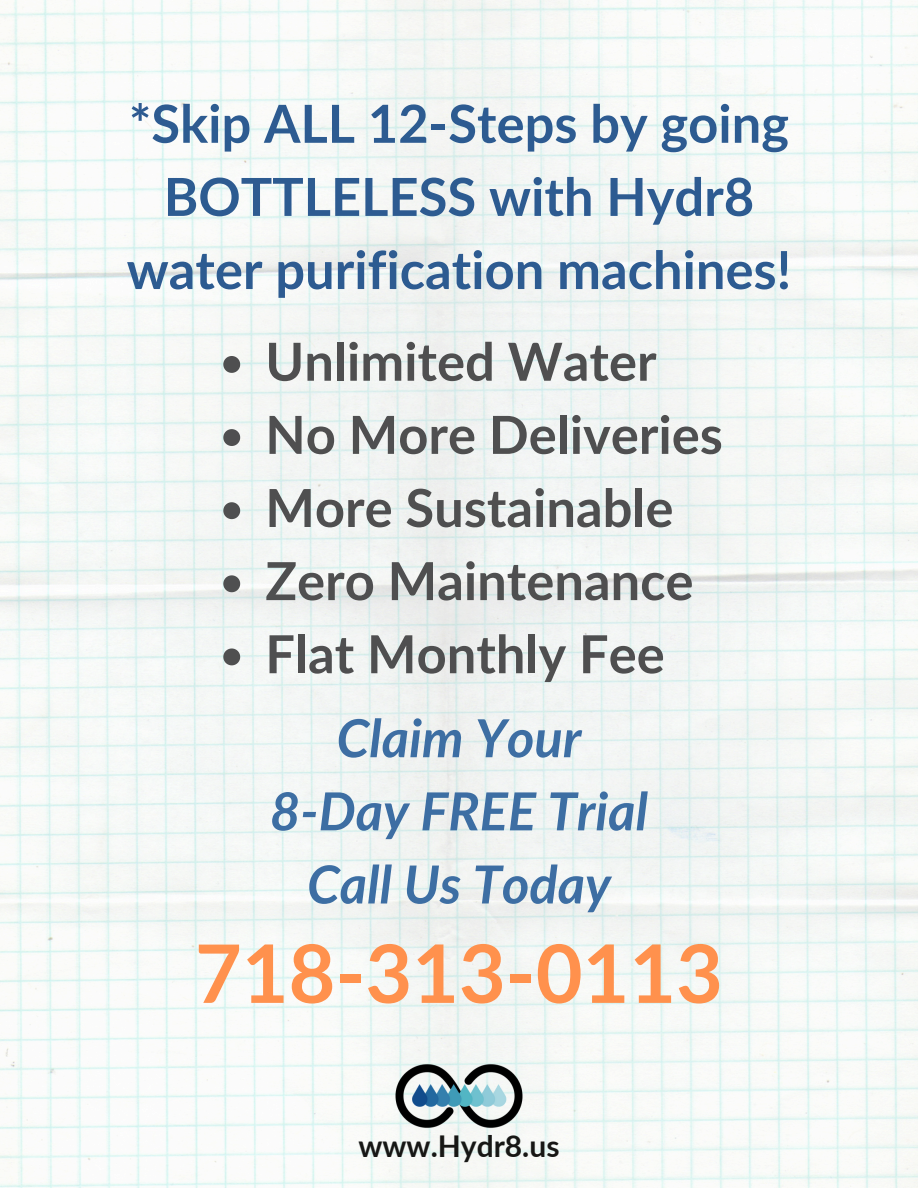
<style>
.page{position:relative;width:918px;height:1188px;background:#fff}
.page>*{position:absolute;margin:0;border:0;box-sizing:border-box;transform-origin:0 0}
.t1{font:700 80.7px "Lato";color:#ff914d}
.t2{font:700 52.5px "Lato";color:#4f4f50}
.t3{font:700 52.5px/73.2px "Lato";color:#2d5b91;text-align:center}
.t4{font:italic 700 52.5px/73.2px "Lato";color:#3d6ea3;text-align:center}
.t5{font:700 30px "Lato";color:#171715}
</style>
<div class="page">
<img style="left:0;top:0;width:918px;height:1188px">
<img style="left:394px;top:1031px;width:130px;height:130px">
<svg style="left:223px;top:356px;width:17px;height:17px"></svg>
<svg style="left:223px;top:429px;width:17px;height:17px"></svg>
<svg style="left:223px;top:502px;width:17px;height:17px"></svg>
<svg style="left:223px;top:575px;width:17px;height:17px"></svg>
<svg style="left:223px;top:648px;width:17px;height:17px"></svg>
<p class="t3" style="left:127px;top:86px;width:666px">*Skip ALL 12-Steps by going<br>BOTTLELESS with Hydr8 water purification machines!</p>
<p class="t2" style="left:265px;top:329px;width:393px">Unlimited Water</p>
<p class="t2" style="left:265px;top:402px;width:459px">No More Deliveries</p>
<p class="t2" style="left:265px;top:475px;width:410px">More Sustainable</p>
<p class="t2" style="left:265px;top:548px;width:430px">Zero Maintenance</p>
<h2 class="t2" style="left:265px;top:621px;width:401px">Flat Monthly Fee</h2>
<h1 class="t4" style="left:270px;top:700px;width:380px">Claim Your<br>8-Day FREE Trial<br>Call Us Today</h1>
<p class="t1" style="left:195px;top:923px;width:529px">718-313-0113</p>
<p class="t5" style="left:358px;top:1128px;width:203px">www.Hydr8.us</p>
</div>
